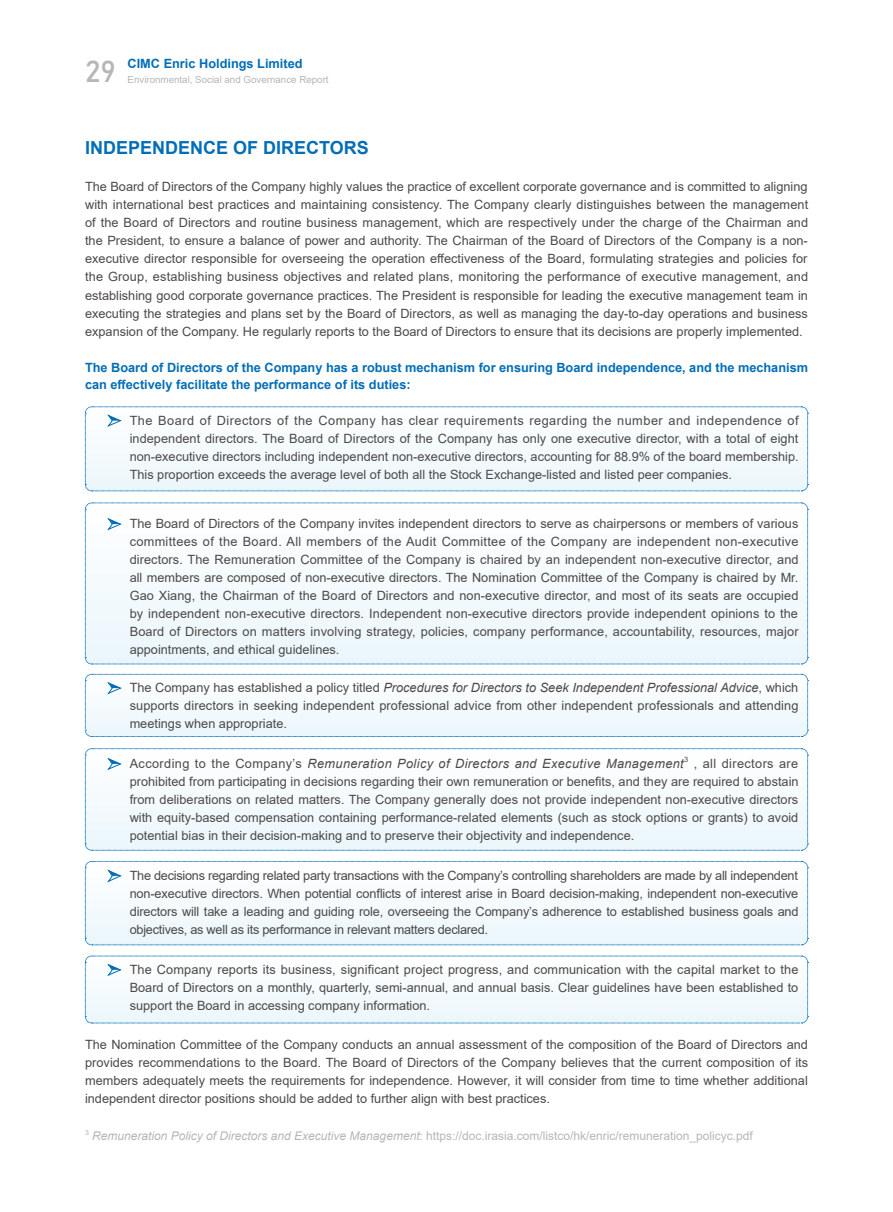
<style>
.page{position:relative;width:893px;height:1212px;background:#fff}
.page>*{position:absolute;margin:0;border:0;box-sizing:border-box;transform-origin:0 0}
.t1{font:30px "Bahnschrift";color:#b5b6b6}
.t2{font:700 18px "Arial";color:#036eb8}
.t3{font:12.75px/18px "Arial";color:#4c4948;text-align:justify}
.t4{font:700 12.75px/16.5px "Arial";color:#036eb8}
.t5{font:italic 12.75px "Arial";letter-spacing:.03em;color:#4c4948}
.t6{font:12px "Arial";color:#b5b6b6}
.t7{font:9.75px "Arial";color:#b5b6b6}
.t8{font:7.5px "Arial";color:#4c4948}
.t9{font:7.05px "Arial";color:#b5b6b6}
.s1{font-style:italic}
.s2{font-style:normal}
</style>
<div class="page">
<svg style="left:85px;top:406px;width:724px;height:86px"></svg>
<svg style="left:85px;top:502px;width:724px;height:163px"></svg>
<svg style="left:85px;top:674px;width:724px;height:63px"></svg>
<svg style="left:85px;top:748px;width:724px;height:103px"></svg>
<svg style="left:85px;top:861px;width:724px;height:84px"></svg>
<svg style="left:85px;top:955px;width:724px;height:69px"></svg>
<h1 class="t1" style="left:85px;top:49px;width:32px">29</h1>
<p class="t4" style="left:128px;top:56px;width:176px">CIMC Enric Holdings Limited</p>
<p class="t7" style="left:128px;top:73px;width:203px">Environmental, Social and Governance Report</p>
<h2 class="t2" style="left:85px;top:135px;width:285px">INDEPENDENCE OF DIRECTORS</h2>
<p class="t3" style="left:85px;top:178px;width:725px">The Board of Directors of the Company highly values the practice of excellent corporate governance and is committed to aligning with international best practices and maintaining consistency. The Company clearly distinguishes between the management of the Board of Directors and routine business management, which are respectively under the charge of the Chairman and the President, to ensure a balance of power and authority. The Chairman of the Board of Directors of the Company is a non&shy;executive director responsible for overseeing the operation effectiveness of the Board, formulating strategies and policies for the Group, establishing business objectives and related plans, monitoring the performance of executive management, and establishing good corporate governance practices. The President is responsible for leading the executive management team in executing the strategies and plans set by the Board of Directors, as well as managing the day-to-day operations and business expansion of the Company. He regularly reports to the Board of Directors to ensure that its decisions are properly implemented.</p>
<p class="t4" style="left:85px;top:360px;width:724px">The Board of Directors of the Company has a robust mechanism for ensuring Board independence, and the mechanism can effectively facilitate the performance of its duties:</p>
<p class="t3" style="left:130px;top:411px;width:670px">The Board of Directors of the Company has clear requirements regarding the number and independence of independent directors. The Board of Directors of the Company has only one executive director, with a total of eight non-executive directors including independent non-executive directors, accounting for 88.9% of the board membership.<br>This proportion exceeds the average level of both all the Stock Exchange-listed and listed peer companies.</p>
<p class="t3" style="left:130px;top:514px;width:670px">The Board of Directors of the Company invites independent directors to serve as chairpersons or members of various committees of the Board. All members of the Audit Committee of the Company are independent non-executive directors. The Remuneration Committee of the Company is chaired by an independent non-executive director, and all members are composed of non-executive directors. The Nomination Committee of the Company is chaired by Mr.<br>Gao Xiang, the Chairman of the Board of Directors and non-executive director, and most of its seats are occupied by independent non-executive directors. Independent non-executive directors provide independent opinions to the Board of Directors on matters involving strategy, policies, company performance, accountability, resources, major appointments, and ethical guidelines.</p>
<p class="t3" style="left:130px;top:679px;width:670px">The Company has established a policy titled <span class="s1">Procedures for Directors to Seek Independent Professional Advice</span>, which supports directors in seeking independent professional advice from other independent professionals and attending meetings when appropriate.</p>
<p class="t5" style="left:130px;top:755px;width:556px"><span class="s2">According to the Company’s</span> Remuneration Policy of Directors and Executive Management</p>
<p class="t8" style="left:684px;top:754px;width:6px">3</p>
<p class="t3" style="left:130px;top:754px;width:670px;text-indent:564px">, all directors are prohibited from participating in decisions regarding their own remuneration or benefits, and they are required to abstain from deliberations on related matters. The Company generally does not provide independent non-executive directors with equity-based compensation containing performance-related elements (such as stock options or grants) to avoid potential bias in their decision-making and to preserve their objectivity and independence.</p>
<p class="t3" style="left:130px;top:866px;width:670px">The decisions regarding related party transactions with the Company’s controlling shareholders are made by all independent non-executive directors. When potential conflicts of interest arise in Board decision-making, independent non-executive directors will take a leading and guiding role, overseeing the Company’s adherence to established business goals and objectives, as well as its performance in relevant matters declared.</p>
<p class="t3" style="left:130px;top:960px;width:670px">The Company reports its business, significant project progress, and communication with the capital market to the Board of Directors on a monthly, quarterly, semi-annual, and annual basis. Clear guidelines have been established to support the Board in accessing company information.</p>
<p class="t3" style="left:85px;top:1035px;width:725px">The Nomination Committee of the Company conducts an annual assessment of the composition of the Board of Directors and provides recommendations to the Board. The Board of Directors of the Company believes that the current composition of its members adequately meets the requirements for independence. However, it will consider from time to time whether additional independent director positions should be added to further align with best practices.</p>
<p class="t9" style="left:85px;top:1127px;width:5px">3</p>
<p class="t6" style="left:92px;top:1128px;width:662px"><span class="s1">Remuneration Policy of Directors and Executive Management</span>: https://doc.irasia.com/listco/hk/enric/remuneration_policyc.pdf</p>
</div>
